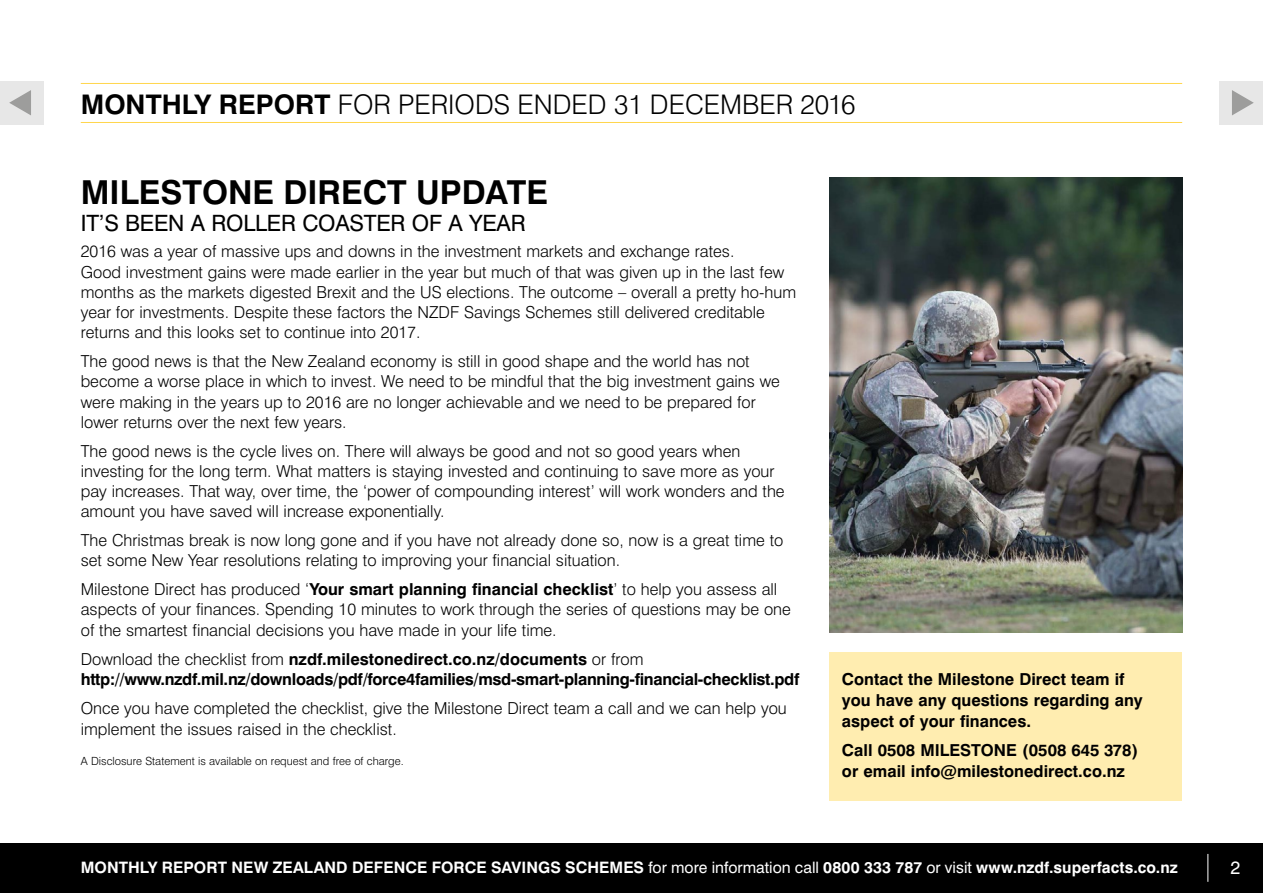
<style>
.page{position:relative;width:1263px;height:893px;background:#fff}
.page>*{position:absolute;margin:0;border:0;box-sizing:border-box;transform-origin:0 0}
.t1{font:700 33px "Swiss 721 BT";color:#000}
.t2{font:300 27px "Swiss 721 BT";color:#000}
.t3{font:22.5px "Swiss 721 BT";letter-spacing:-.01em;color:#000}
.t4{font:18px "Swiss 721 BT";color:#fff}
.t5{font:300 16.5px/20.2px "Swiss 721 BT";color:#000}
.t6{font:700 16.5px/20.2px "Swiss 721 BT";letter-spacing:-.02em;color:#000}
.t7{font:700 16.5px/21px "Swiss 721 BT";color:#000}
.t8{font:700 15.75px "Swiss 721 BT";letter-spacing:.005em;color:#fff}
.t9{font:300 11.25px "Swiss 721 BT";color:#000}
.s1{font-weight:700}
.s2{font-weight:300}
.s3{font-weight:400}
</style>
<div class="page">
<hr style="left:81px;top:83px;width:1101px;height:1px;background:#ffd64d">
<hr style="left:81px;top:122px;width:1101px;height:1px;background:#ffd64d">
<div style="left:1220px;top:81px;width:43px;height:43px;background:#e7e7e7"></div>
<svg style="left:1232px;top:90px;width:22px;height:25px"></svg>
<div style="left:0;top:81px;width:43px;height:43px;background:#e7e7e7"></div>
<svg style="left:9px;top:90px;width:22px;height:25px"></svg>
<div style="left:0;top:843px;width:1263px;height:50px;background:#000"></div>
<svg style="left:1207px;top:854px;width:1px;height:28px"></svg>
<img style="left:829px;top:177px;width:353px;height:455px">
<div style="left:829px;top:652px;width:353px;height:149px;background:#ffedb0"></div>
<h2 class="t2" style="left:81px;top:88px;width:776px"><span class="s1">MONTHLY REPORT</span> FOR PERIODS ENDED 31 DECEMBER 2016</h2>
<h1 class="t1" style="left:81px;top:172px;width:469px">MILESTONE DIRECT UPDATE</h1>
<h3 class="t3" style="left:81px;top:209px;width:446px">IT’S BEEN A ROLLER COASTER OF A YEAR</h3>
<p class="t5" style="left:81px;top:241px;width:717px">2016 was a year of massive ups and downs in the investment markets and exchange rates.<br>Good investment gains were made earlier in the year but much of that was given up in the last few months as the markets digested Brexit and the US elections. The outcome – overall a pretty ho-hum year for investments. Despite these factors the NZDF Savings Schemes still delivered creditable returns and this looks set to continue into 2017.</p>
<p class="t5" style="left:81px;top:351px;width:701px">The good news is that the New Zealand economy is still in good shape and the world has not become a worse place in which to invest. We need to be mindful that the big investment gains we were making in the years up to 2016 are no longer achievable and we need to be prepared for lower returns over the next few years.</p>
<p class="t5" style="left:81px;top:441px;width:705px">The good news is the cycle lives on. There will always be good and not so good years when investing for the long term. What matters is staying invested and continuing to save more as your pay increases. That way, over time, the ‘power of compounding interest’ will work wonders and the amount you have saved will increase exponentially.</p>
<p class="t5" style="left:81px;top:530px;width:704px">The Christmas break is now long gone and if you have not already done so, now is a great time to set some New Year resolutions relating to improving your financial situation.</p>
<p class="t5" style="left:81px;top:579px;width:712px">Milestone Direct has produced ‘<span class="s1">Your smart planning financial checklist</span>’ to help you assess all aspects of your finances. Spending 10 minutes to work through the series of questions may be one of the smartest financial decisions you have made in your life time.</p>
<p class="t6" style="left:81px;top:648px;width:720px"><span class="s2">Download the checklist from</span> nzdf.milestonedirect.co.nz/documents <span class="s2">or from </span>http://www.nzdf.mil.nz/downloads/pdf/force4families/msd-smart-planning-financial-checklist.pdf</p>
<p class="t5" style="left:81px;top:697px;width:707px;line-height:21px">Once you have completed the checklist, give the Milestone Direct team a call and we can help you implement the issues raised in the checklist.</p>
<p class="t9" style="left:81px;top:754px;width:324px">A Disclosure Statement is available on request and free of charge.</p>
<p class="t7" style="left:842px;top:668px;width:302px">Contact the Milestone Direct team if you have any questions regarding any aspect of your finances.</p>
<p class="t7" style="left:842px;top:740px;width:298px">Call 0508 MILESTONE (0508 645 378) or email info@milestonedirect.co.nz</p>
<p class="t8" style="left:81px;top:858px;width:1098px">MONTHLY REPORT NEW ZEALAND DEFENCE FORCE SAVINGS SCHEMES <span class="s3">for more information call</span> 0800 333 787 <span class="s3">or visit</span> www.nzdf.superfacts.co.nz</p>
<p class="t4" style="left:1230px;top:857px;width:11px">2</p>
</div>
